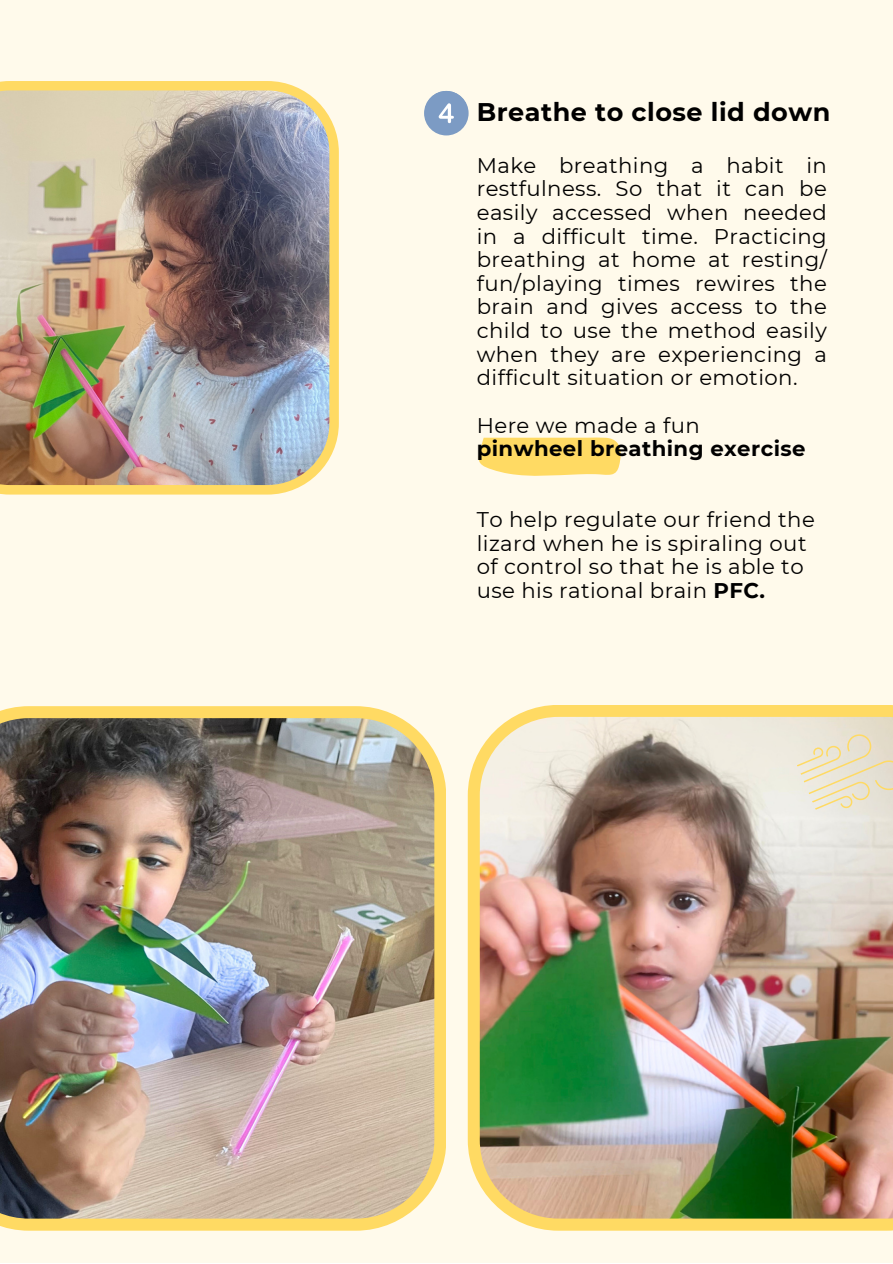
<style>
.page{position:relative;width:893px;height:1264px;background:#fff}
.page>*{position:absolute;margin:0;border:0;box-sizing:border-box;transform-origin:0 0}
.t1{font:700 25.5px "Montserrat";letter-spacing:.02em;color:#000}
.t2{font:21.15px/23.5px "Montserrat";letter-spacing:.02em;color:#000}
.t3{font:700 21.15px "Montserrat";letter-spacing:.02em;color:#000}
.s1{font-weight:700}
</style>
<div class="page">
<div style="left:0;top:0;width:892px;height:1262px;background:#fffaeb"></div>
<img style="left:467px;top:705px;width:425px;height:525px">
<svg style="left:793px;top:720px;width:99px;height:100px;background:#e9e3cf"></svg>
<img style="left:0;top:706px;width:446px;height:524px">
<img style="left:0;top:81px;width:339px;height:413px">
<svg style="left:478px;top:437px;width:142px;height:39px;background:#ffdd70"></svg>
<div style="left:424px;top:91px;width:44px;height:44px;background:#7c9bc4;border-radius:50%"></div>
<svg style="left:438px;top:103px;width:16px;height:20px"></svg>
<p class="t1" style="left:476px;top:96px;width:355px">Breathe to close lid down</p>
<p class="t2" style="left:476px;top:153px;width:351px;text-align:justify">Make breathing a habit in restfulness. So that it can be easily accessed when needed in a difficult time. Practicing breathing at home at resting/ fun/playing times rewires the brain and gives access to the child to use the method easily when they are experiencing a difficult situation or emotion.</p>
<p class="t2" style="left:476px;top:413px;width:224px">Here we made a fun</p>
<p class="t3" style="left:476px;top:435px;width:330px">pinwheel breathing exercise</p>
<p class="t2" style="left:476px;top:507px;width:339px">To help regulate our friend the lizard when he is spiraling out of control so that he is able to use his rational brain <span class="s1">PFC.</span></p>
</div>
